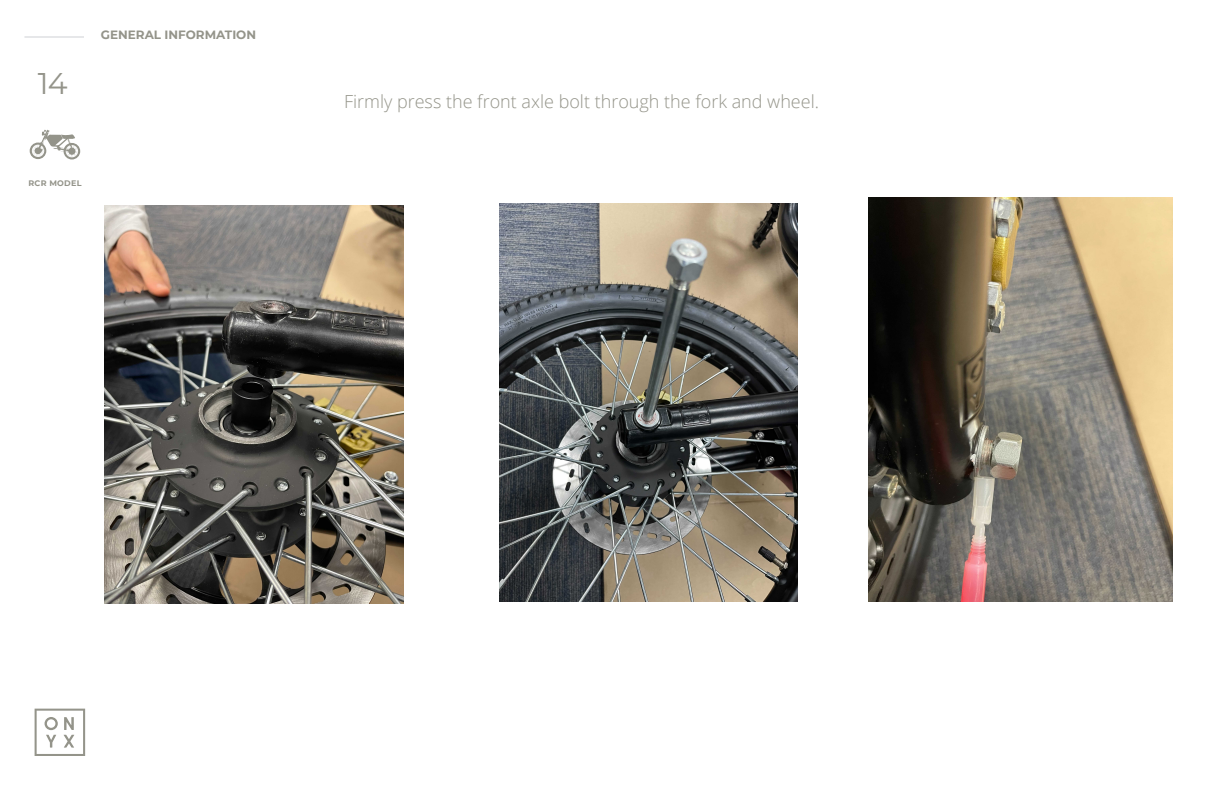
<style>
.page{position:relative;width:1224px;height:792px;background:#fff}
.page>*{position:absolute;margin:0;border:0;box-sizing:border-box;transform-origin:0 0}
.t1{font:30px "Montserrat";color:#94948a}
.t2{font:300 18px "Open Sans";color:#949489}
.t3{font:700 12px "Montserrat";color:#94948a}
.t4{font:700 8px "Montserrat";letter-spacing:.03em;color:#94948a}
</style>
<div class="page">
<svg style="left:35px;top:709px;width:50px;height:47px"></svg>
<hr style="left:24px;top:36px;width:60px;height:2px;background:#e6e7e9">
<svg style="left:30px;top:130px;width:50px;height:30px"></svg>
<img style="left:105px;top:206px;width:298px;height:398px">
<img style="left:869px;top:197px;width:303px;height:405px">
<img style="left:499px;top:203px;width:298px;height:398px">
<h1 class="t1" style="left:38px;top:63px;width:31px">14</h1>
<p class="t3" style="left:101px;top:27px;width:157px">GENERAL INFORMATION</p>
<p class="t4" style="left:29px;top:178px;width:55px">RCR MODEL</p>
<p class="t2" style="left:344px;top:89px;width:477px">Firmly press the front axle bolt through the fork and wheel.</p>
</div>
